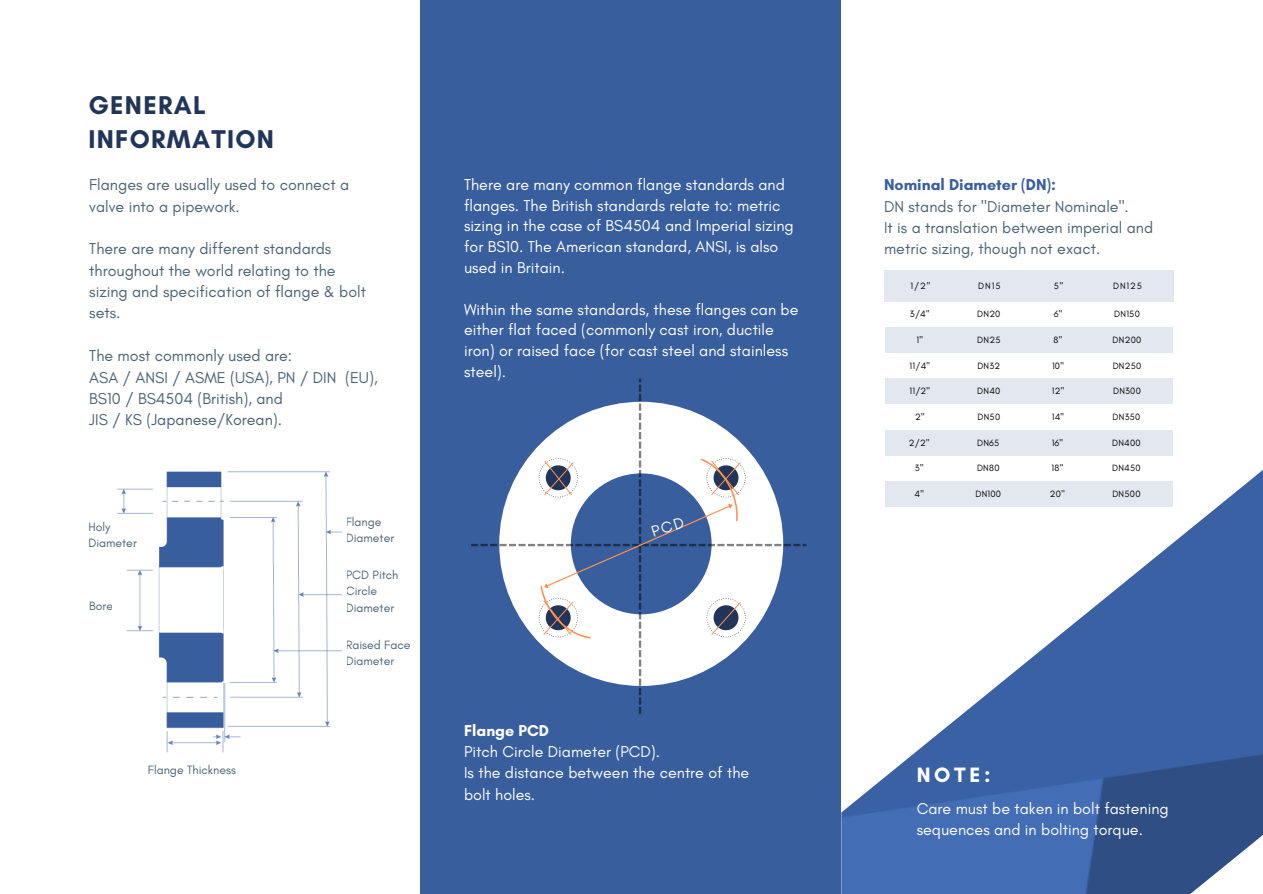
<style>
.page{position:relative;width:1263px;height:894px;background:#fff}
.page>*{position:absolute;margin:0;border:0;box-sizing:border-box;transform-origin:0 0}
.t1{font:700 26.1px/33.8px "Glacial Indifference";letter-spacing:.05em;color:#203559}
.t2{font:700 21.15px "Glacial Indifference";color:#fff}
.t3{font:16.05px/20.9px "Glacial Indifference";color:#fff}
.t4{font:16.05px/21.3px "Glacial Indifference";color:#4a6376}
.t5{font:700 16.05px "Glacial Indifference";color:#385e9d}
.t6{font:700 16.05px "Glacial Indifference";color:#fff}
.t7{font:12.3px/16.4px "Glacial Indifference";color:#4a6376}
.t8{font:9.3px "Glacial Indifference";letter-spacing:.03em;color:#000}
</style>
<div class="page">
<div style="left:421px;top:0;width:420px;height:893px;background:#385e9d"></div>
<img style="left:841px;top:455px;width:422px;height:438px">
<div style="left:884px;top:270px;width:289px;height:31px;background:#e2e7f0"></div>
<div style="left:885px;top:327px;width:287px;height:26px;background:#e2e7f0"></div>
<div style="left:885px;top:378px;width:287px;height:26px;background:#e2e7f0"></div>
<div style="left:885px;top:429px;width:287px;height:26px;background:#e2e7f0"></div>
<div style="left:885px;top:481px;width:287px;height:26px;background:#e2e7f0"></div>
<img style="left:117px;top:471px;width:225px;height:282px">
<svg style="left:471px;top:378px;width:335px;height:336px"></svg>
<h1 class="t1" style="left:88px;top:88px;width:187px">GENERAL<br>INFORMATION</h1>
<p class="t4" style="left:89px;top:174px;width:261px">Flanges are usually used to connect a valve into a pipework.</p>
<p class="t4" style="left:89px;top:238px;width:278px">There are many different standards throughout the world relating to the sizing and specification of flange &amp; bolt sets.</p>
<p class="t4" style="left:89px;top:345px;width:290px">The most commonly used are:<br>ASA / ANSI / ASME (USA), PN / DIN (EU),<br>BS10 / BS4504 (British), and<br>JIS / KS (Japanese/Korean).</p>
<p class="t7" style="left:88px;top:518px;width:50px">Holy<br>Diameter</p>
<p class="t7" style="left:89px;top:597px;width:25px">Bore</p>
<p class="t7" style="left:148px;top:761px;width:90px">Flange Thickness</p>
<p class="t7" style="left:346px;top:513px;width:50px">Flange<br>Diameter</p>
<p class="t7" style="left:346px;top:566px;width:54px">PCD Pitch<br>Circle<br>Diameter</p>
<p class="t7" style="left:346px;top:635px;width:66px">Raised Face<br>Diameter</p>
<p class="t3" style="left:464px;top:174px;width:331px">There are many common flange standards and flanges. The British standards relate to: metric sizing in the case of BS4504 and Imperial sizing for BS10. The American standard, ANSI, is also used in Britain.</p>
<p class="t3" style="left:464px;top:298px;width:336px">Within the same standards, these flanges can be either flat faced (commonly cast iron, ductile iron) or raised face (for cast steel and stainless steel).</p>
<p class="t6" style="left:464px;top:720px;width:87px">Flange PCD</p>
<p class="t3" style="left:464px;top:740px;width:287px;line-height:21.3px">Pitch Circle Diameter (PCD).<br>Is the distance between the centre of the bolt holes.</p>
<p class="t5" style="left:884px;top:175px;width:174px">Nominal Diameter (DN):</p>
<p class="t4" style="left:884px;top:195px;width:271px">DN stands for "Diameter Nominale".<br>It is a translation between imperial and metric sizing, though not exact.</p>
<p class="t8" style="left:910px;top:280px;width:21px">1/2"</p>
<p class="t8" style="left:978px;top:280px;width:24px">DN15</p>
<p class="t8" style="left:1054px;top:280px;width:11px">5"</p>
<p class="t8" style="left:1113px;top:280px;width:30px">DN125</p>
<p class="t8" style="left:977px;top:308px;width:25px">DN20</p>
<p class="t8" style="left:1054px;top:308px;width:10px">6"</p>
<p class="t8" style="left:1114px;top:308px;width:27px">DN150</p>
<p class="t8" style="left:916px;top:334px;width:8px">1"</p>
<p class="t8" style="left:977px;top:334px;width:25px">DN25</p>
<p class="t8" style="left:1054px;top:334px;width:10px">8"</p>
<p class="t8" style="left:1113px;top:334px;width:30px">DN200</p>
<p class="t8" style="left:909px;top:360px;width:22px">11/4"</p>
<p class="t8" style="left:977px;top:360px;width:24px">DN32</p>
<p class="t8" style="left:1052px;top:360px;width:13px">10"</p>
<p class="t8" style="left:1113px;top:360px;width:30px">DN250</p>
<p class="t8" style="left:909px;top:385px;width:22px">11/2"</p>
<p class="t8" style="left:977px;top:385px;width:25px">DN40</p>
<p class="t8" style="left:1052px;top:385px;width:14px">12"</p>
<p class="t8" style="left:1113px;top:385px;width:29px">DN300</p>
<p class="t8" style="left:915px;top:411px;width:11px">2"</p>
<p class="t8" style="left:977px;top:411px;width:24px">DN50</p>
<p class="t8" style="left:1052px;top:411px;width:14px">14"</p>
<p class="t8" style="left:1112px;top:411px;width:29px">DN350</p>
<p class="t8" style="left:909px;top:437px;width:22px">2/2"</p>
<p class="t8" style="left:977px;top:437px;width:24px">DN65</p>
<p class="t8" style="left:1052px;top:437px;width:13px">16"</p>
<p class="t8" style="left:1112px;top:437px;width:30px">DN400</p>
<p class="t8" style="left:915px;top:462px;width:10px">3"</p>
<p class="t8" style="left:977px;top:462px;width:24px">DN80</p>
<p class="t8" style="left:1052px;top:462px;width:13px">18"</p>
<p class="t8" style="left:1112px;top:462px;width:30px">DN450</p>
<p class="t8" style="left:914px;top:488px;width:11px">4"</p>
<p class="t8" style="left:975px;top:488px;width:27px">DN100</p>
<p class="t8" style="left:1050px;top:488px;width:16px">20"</p>
<p class="t8" style="left:1112px;top:488px;width:30px">DN500</p>
<p class="t8" style="left:910px;top:308px;width:21px">3/4"</p>
<h2 class="t2" style="left:917px;top:762px;width:75px">NOTE:</h2>
<p class="t3" style="left:917px;top:797px;width:254px">Care must be taken in bolt fastening sequences and in bolting torque.</p>
</div>
